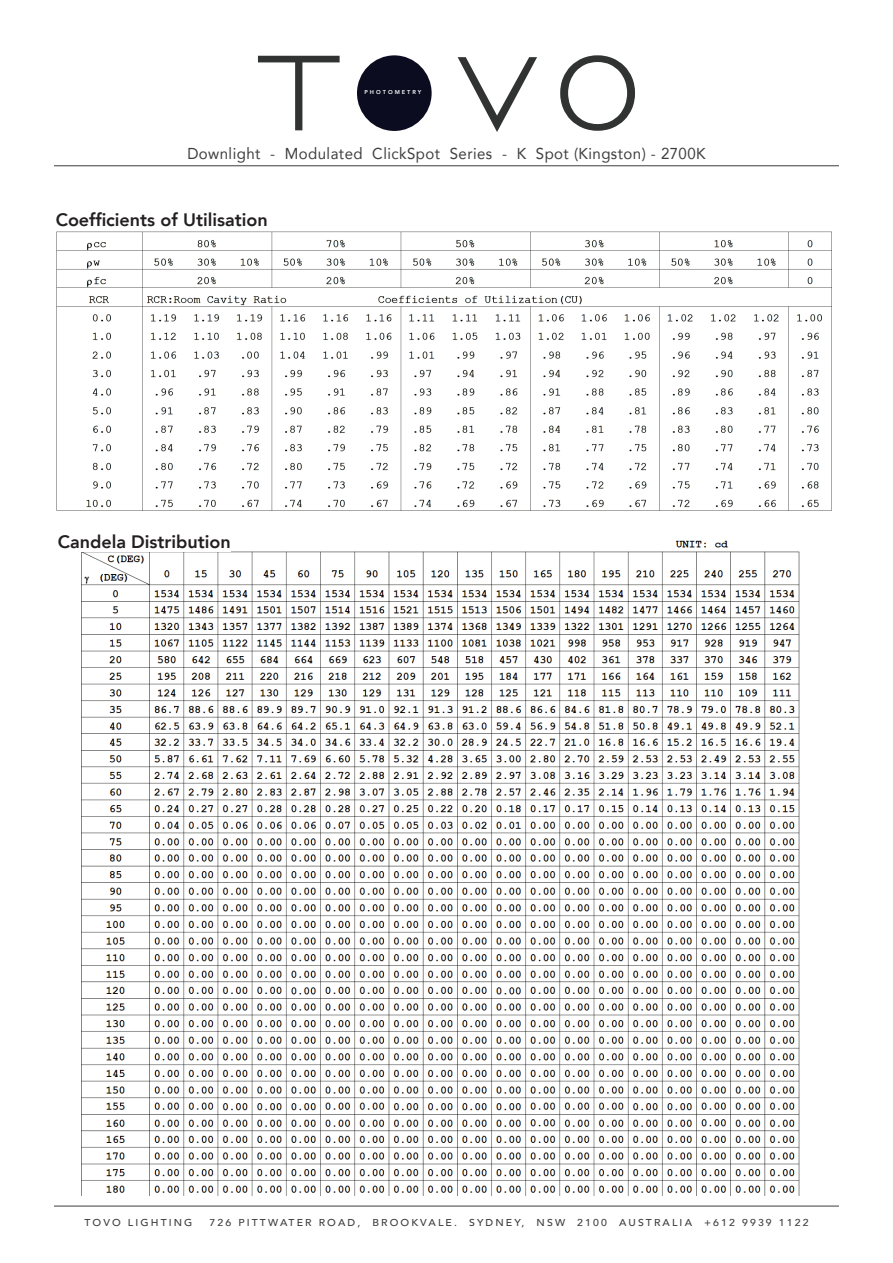
<style>
.page{position:relative;width:893px;height:1263px;background:#fff}
.page>*{position:absolute;margin:0;border:0;box-sizing:border-box;transform-origin:0 0}
.t1{font:800 18px "Avenir";color:#231f20}
.t2{font:15.75px "Avenir";letter-spacing:.03em;color:#3e3e3f;scale:.95 1}
.t3{font:500 10.05px "Avenir";letter-spacing:.2em;color:#3e3e3f;scale:1.05 1}
.t4{font:800 5.7px "Avenir";letter-spacing:.35em;color:#fdfefe}
</style>
<div class="page">
<svg style="left:258px;top:56px;width:82px;height:74px"></svg>
<svg style="left:458px;top:57px;width:79px;height:75px"></svg>
<svg style="left:560px;top:55px;width:75px;height:76px"></svg>
<div style="left:357px;top:55px;width:75px;height:76px;background:#0b0c20;border-radius:50%"></div>
<hr style="left:54px;top:1206px;width:785px;height:1px;background:#3e3e3f">
<hr style="left:54px;top:165px;width:785px;height:1px;background:#3e3e3f">
<img style="left:81px;top:540px;width:719px;height:655px">
<div style="left:58px;top:526px;width:173px;height:26px;background:#fff"></div>
<img style="left:56px;top:231px;width:776px;height:280px">
<p class="t4" style="left:365px;top:88px;width:58px">PHOTOMETRY</p>
<h2 class="t2" style="left:187px;top:141px;width:547px">Downlight - Modulated ClickSpot Series - K Spot (Kingston) - 2700K</h2>
<h1 class="t1" style="left:56px;top:206px;width:214px">Coefficients of Utilisation</h1>
<h1 class="t1" style="left:58px;top:528px;width:175px">Candela Distribution</h1>
<p class="t3" style="left:84px;top:1214px;width:104px">TOVO LIGHTING</p>
<p class="t3" style="left:210px;top:1214px;width:572px">726 PITTWATER ROAD, BROOKVALE. SYDNEY, NSW 2100 AUSTRALIA +612 9939 1122</p>
</div>
